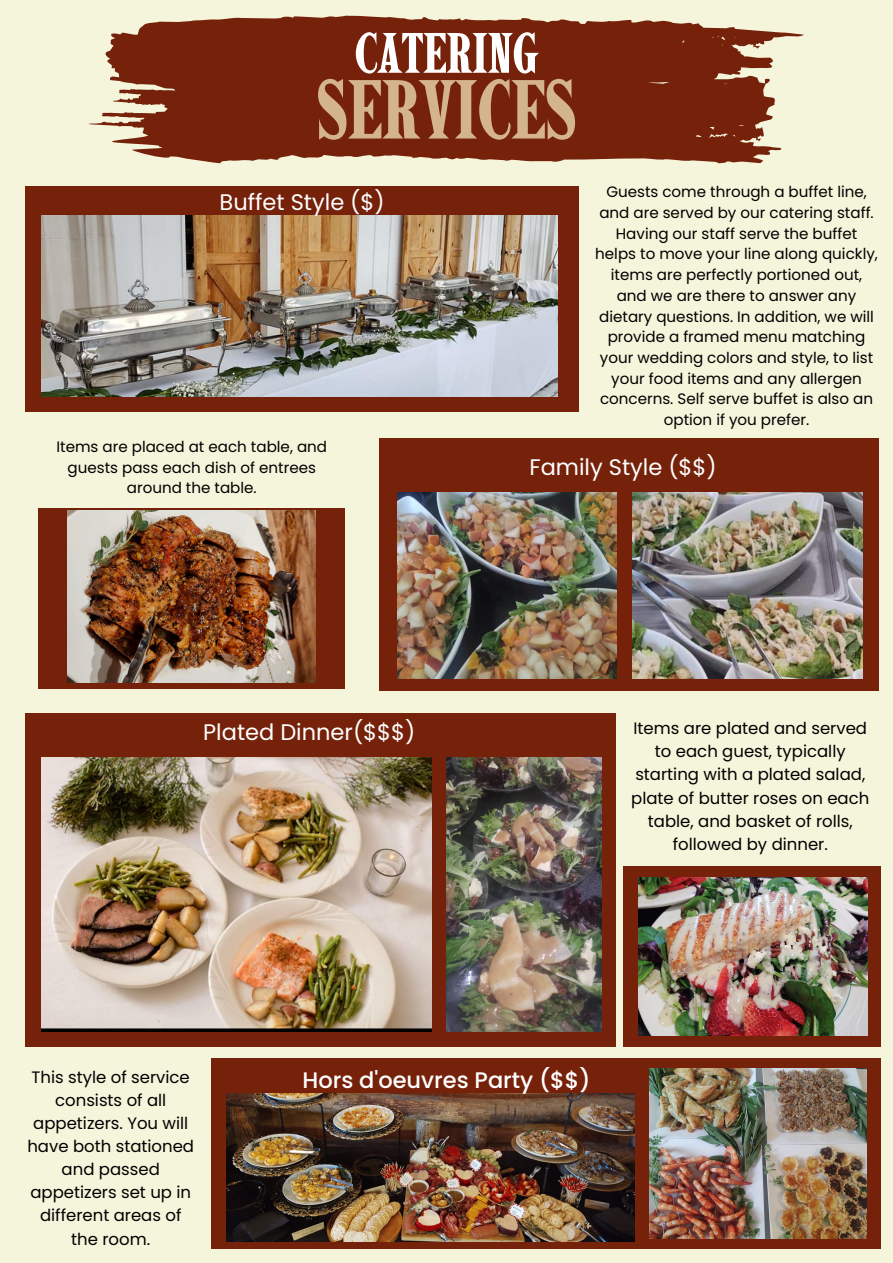
<style>
.page{position:relative;width:893px;height:1263px;background:#f5f5dc}
.page>*{position:absolute;margin:0;border:0;box-sizing:border-box;transform-origin:0 0}
.t1{font:extra-condensed 87.6px "Latin 2";color:#d4b48c}
.t2{font:extra-condensed 59.62px "Latin 2";color:#fff}
.t3{font:22.5px "Poppins";color:#fff}
.t4{font:500 22.5px "Poppins";color:#fff}
.t5{font:16.5px/23.1px "Poppins";color:#000;text-align:center}
.t6{font:15.15px/20.7px "Poppins";color:#000;text-align:center}
</style>
<div class="page">
<svg style="left:88px;top:15px;width:716px;height:148px;fill:#76220b"></svg>
<div style="left:26px;top:186px;width:553px;height:226px;background:#76220b"></div>
<div style="left:26px;top:713px;width:589px;height:333px;background:#76220b"></div>
<div style="left:379px;top:438px;width:500px;height:253px;background:#76220b"></div>
<img style="left:42px;top:215px;width:515px;height:182px">
<img style="left:397px;top:493px;width:219px;height:185px">
<img style="left:632px;top:493px;width:230px;height:185px">
<div style="left:39px;top:509px;width:306px;height:180px;background:#76220b"></div>
<img style="left:68px;top:511px;width:247px;height:171px">
<img style="left:42px;top:758px;width:389px;height:273px">
<img style="left:446px;top:758px;width:155px;height:273px">
<div style="left:623px;top:866px;width:257px;height:180px;background:#76220b"></div>
<img style="left:638px;top:877px;width:229px;height:158px">
<div style="left:211px;top:1058px;width:669px;height:191px;background:#76220b"></div>
<img style="left:227px;top:1093px;width:408px;height:149px">
<img style="left:649px;top:1068px;width:218px;height:171px">
<p class="t2" style="left:354px;top:19px;width:185px">CATERING</p>
<p class="t1" style="left:317px;top:60px;width:261px">SERVICES</p>
<p class="t3" style="left:219px;top:186px;width:167px">Buffet Style ($)</p>
<p class="t6" style="left:595px;top:181px;width:284px">Guests come through a buffet line, and are served by our catering staff.<br>Having our staff serve the buffet helps to move your line along quickly, items are perfectly portioned out, and we are there to answer any dietary questions. In addition, we will provide a framed menu matching your wedding colors and style, to list your food items and any allergen concerns. Self serve buffet is also an option if you prefer.</p>
<p class="t3" style="left:529px;top:451px;width:189px">Family Style ($$)</p>
<p class="t6" style="left:56px;top:436px;width:272px">Items are placed at each table, and guests pass each dish of entrees around the table.</p>
<p class="t3" style="left:203px;top:717px;width:214px">Plated Dinner($$$)</p>
<p class="t5" style="left:631px;top:717px;width:240px">Items are plated and served to each guest, typically starting with a plated salad, plate of butter roses on each table, and basket of rolls, followed by dinner.</p>
<p class="t5" style="left:32px;top:1066px;width:160px">This style of service</p>
<p class="t4" style="left:302px;top:1064px;width:290px">Hors d'oeuvres Party ($$)</p>
<p class="t5" style="left:27px;top:1089px;width:168px">consists of all appetizers. You will have both stationed and passed appetizers set up in different areas of the room.</p>
</div>
